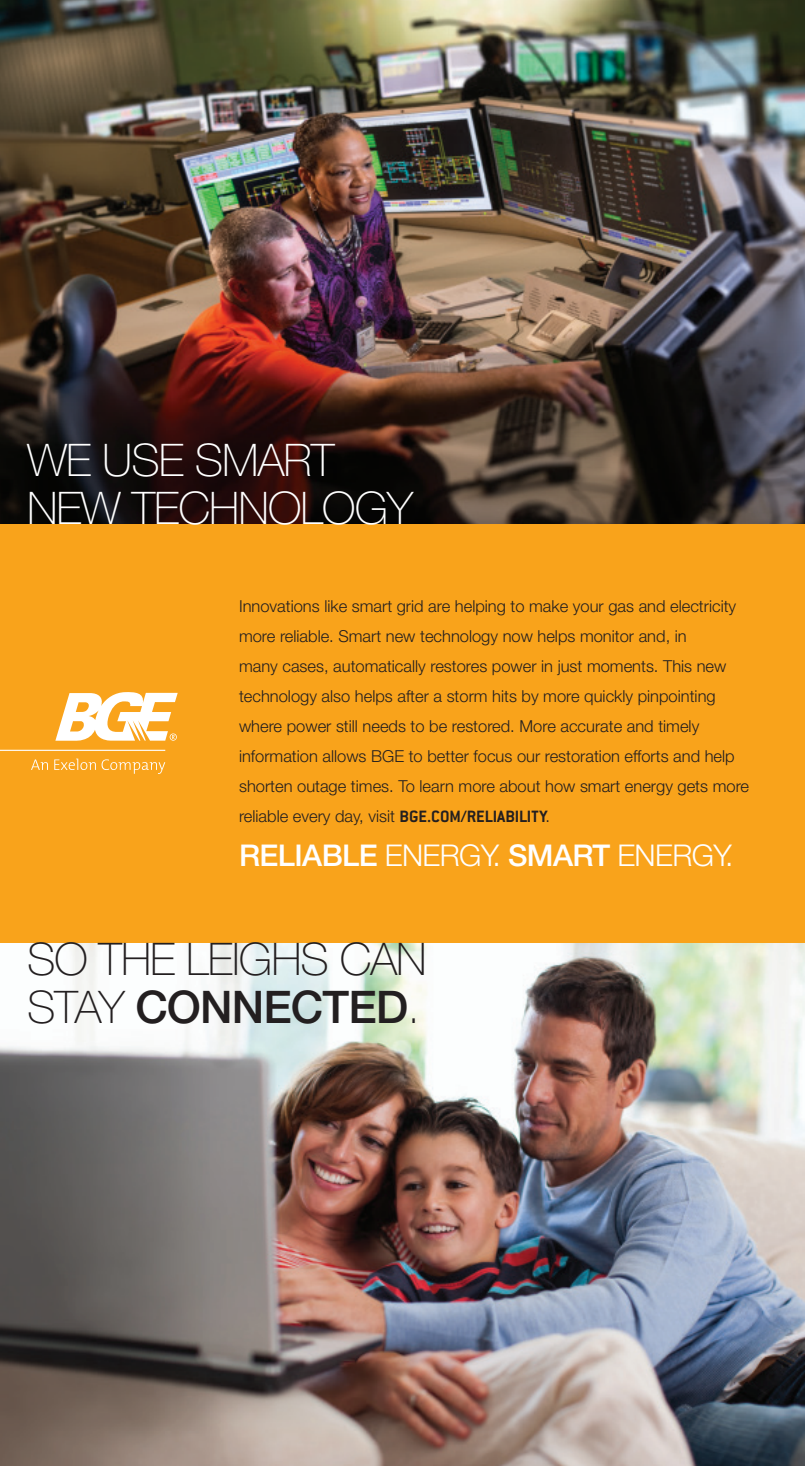
<style>
.page{position:relative;width:805px;height:1466px;background:#fff}
.page>*{position:absolute;margin:0;border:0;box-sizing:border-box;transform-origin:0 0}
.t1{font:100 45px/48px "Helvetica Neue LT Std";letter-spacing:-.02em;color:#231f20}
.t2{font:100 45px/48px "Helvetica Neue LT Std";letter-spacing:-.02em;color:#fff}
.t3{font:300 30px "Helvetica Neue LT Std";letter-spacing:-.02em;color:#fff}
.t4{font:300 16.5px/30px "Helvetica Neue LT Std";color:#231f20}
.s1{font-family:"Conduit ITC";font-weight:700;font-size:18px}
.s2{font-weight:500}
</style>
<div class="page">
<img style="left:0;top:942px;width:805px;height:523px">
<img style="left:0;top:0;width:805px;height:339px">
<img style="left:0;top:339px;width:805px;height:185px">
<div style="left:0;top:524px;width:805px;height:418px;background:#f9a31b"></div>
<svg style="left:0;top:750px;width:165px;height:1px"></svg>
<svg style="left:55px;top:692px;width:123px;height:49px"></svg>
<svg style="left:31px;top:759px;width:17px;height:11px"></svg>
<svg style="left:54px;top:758px;width:42px;height:12px"></svg>
<svg style="left:102px;top:759px;width:63px;height:15px"></svg>
<p class="t2" style="left:27px;top:435px;width:387px">WE USE SMART<br>NEW TECHNOLOGY</p>
<p class="t4" style="left:239px;top:591px;width:511px">Innovations like smart grid are helping to make your gas and electricity more reliable. Smart new technology now helps monitor and, in<br>many cases, automatically restores power in just moments. This new technology also helps after a storm hits by more quickly pinpointing where power still needs to be restored. More accurate and timely information allows BGE to better focus our restoration efforts and help shorten outage times. To learn more about how smart energy gets more reliable every day, visit <span class="s1">BGE.COM/RELIABILITY</span>.</p>
<h1 class="t3" style="left:239px;top:836px;width:496px"><span class="s2">RELIABLE</span> ENERGY. <span class="s2">SMART</span> ENERGY.</h1>
<p class="t1" style="left:27px;top:934px;width:401px">SO THE LEIGHS CAN<br>STAY <span class="s2">CONNECTED</span>.</p>
</div>
